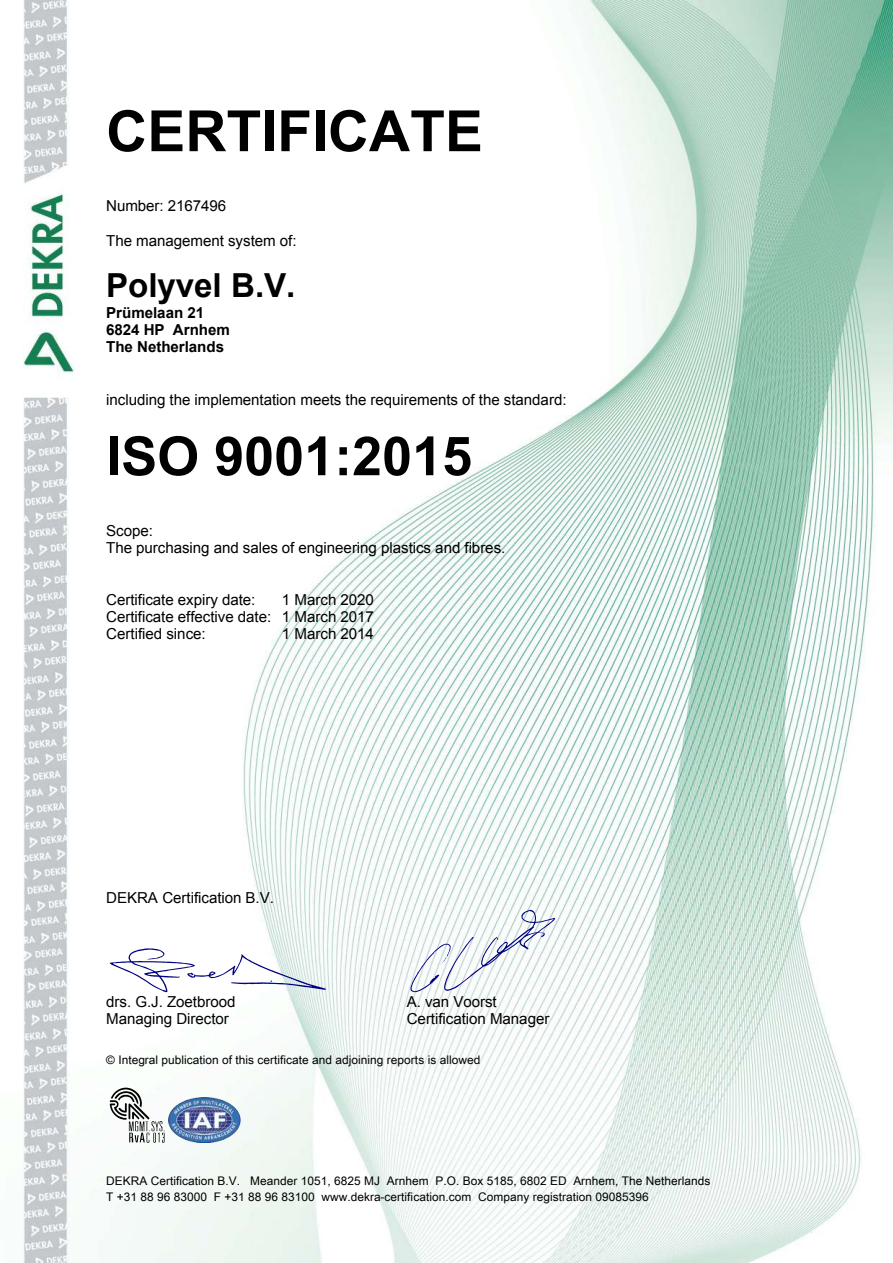
<style>
.page{position:relative;width:893px;height:1263px;background:#fff}
.page>*{position:absolute;margin:0;border:0;box-sizing:border-box;transform-origin:0 0}
.t1{font:74.85px "KEMA Quality Signatures 1";color:#000080}
.t2{font:700 56.85px "Arial";color:#000}
.t3{font:700 54px "Arial";color:#000}
.t4{font:700 33.15px "Arial";letter-spacing:-.005em;color:#000}
.t5{font:15.15px/17.1px "Arial";letter-spacing:-.005em;color:#000}
.t6{font:700 15.15px/17.2px "Arial";letter-spacing:-.005em;color:#000}
.t7{font:11.85px/15.9px "Arial Unicode MS";letter-spacing:.005em;color:#000}
</style>
<div class="page">
<img style="left:23px;top:0;width:870px;height:1263px">
<svg style="left:110px;top:1088px;width:55px;height:55px"></svg>
<img style="left:168px;top:1098px;width:72px;height:45px">
<h2 class="t2" style="left:106px;top:93px;width:378px">CERTIFICATE</h2>
<p class="t5" style="left:106px;top:198px;width:121px">Number: 2167496</p>
<p class="t5" style="left:106px;top:232px;width:192px">The management system of:</p>
<h3 class="t4" style="left:106px;top:263px;width:191px">Polyvel B.V.</h3>
<p class="t6" style="left:106px;top:304px;width:125px">Prümelaan 21<br>6824 HP Arnhem<br>The Netherlands</p>
<p class="t5" style="left:106px;top:391px;width:462px">including the implementation meets the requirements of the standard:</p>
<h3 class="t3" style="left:106px;top:420px;width:367px">ISO 9001:2015</h3>
<p class="t5" style="left:106px;top:522px;width:401px">Scope:<br>The purchasing and sales of engineering plastics and fibres.</p>
<p class="t5" style="left:106px;top:591px;width:151px">Certificate expiry date:</p>
<p class="t5" style="left:106px;top:591px;width:269px;text-align:justify;text-indent:176px">1 March 2020<br>Certificate effective date: 1 March 2017<br>Certified since:</p>
<p class="t5" style="left:282px;top:625px;width:93px">1 March 2014</p>
<p class="t5" style="left:106px;top:890px;width:169px">DEKRA Certification B.V.</p>
<h1 class="t1" style="left:106px;top:910px;width:225px">2</h1>
<p class="t5" style="left:106px;top:993px;width:131px">drs. G.J. Zoetbrood</p>
<h1 class="t1" style="left:407px;top:910px;width:153px">1</h1>
<p class="t5" style="left:407px;top:993px;width:91px">A. van Voorst</p>
<p class="t5" style="left:106px;top:1010px;width:124px">Managing Director</p>
<p class="t5" style="left:407px;top:1010px;width:144px">Certification Manager</p>
<p class="t7" style="left:106px;top:1051px;width:376px">© Integral publication of this certificate and adjoining reports is allowed</p>
<p class="t7" style="left:106px;top:1172px;width:606px">DEKRA Certification B.V. Meander 1051, 6825 MJ Arnhem P.O. Box 5185, 6802 ED Arnhem, The Netherlands<br>T +31 88 96 83000 F +31 88 96 83100 www.dekra-certification.com Company registration 09085396</p>
</div>
